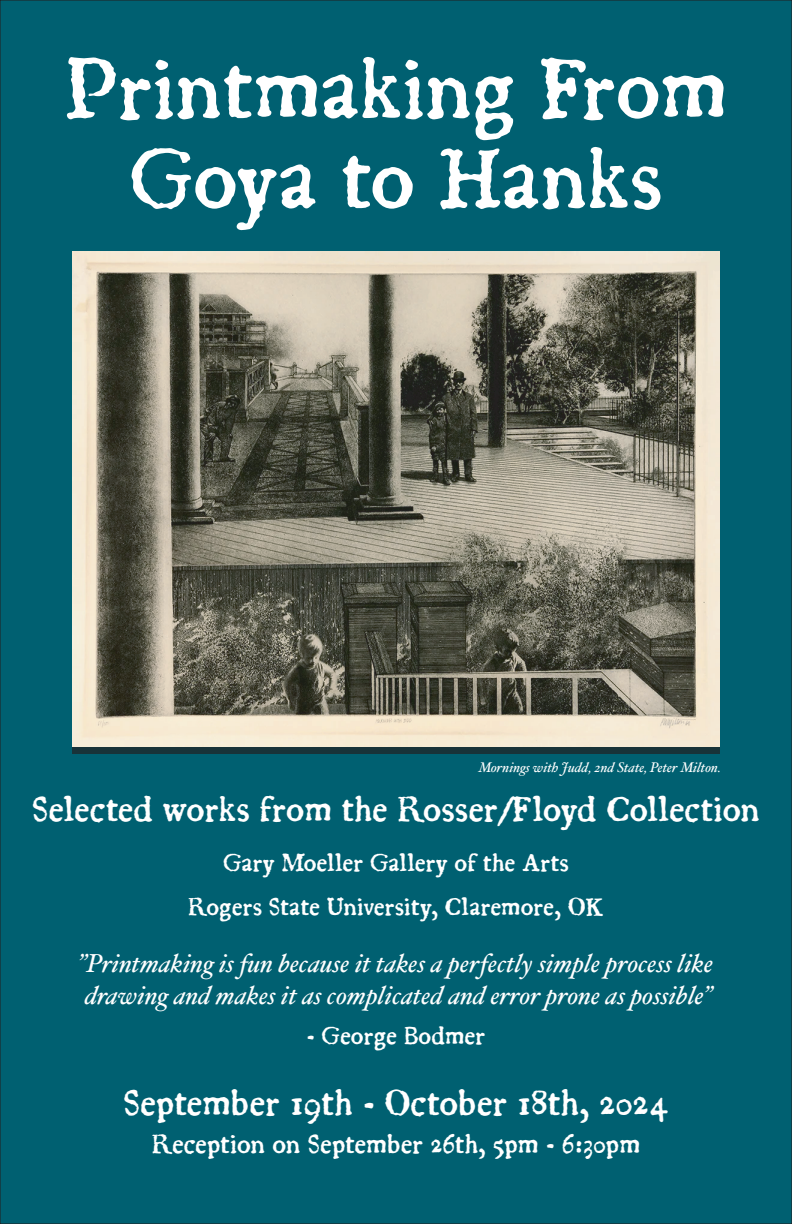
<style>
.page{position:relative;width:792px;height:1224px;background:#006071}
.page>*{position:absolute;margin:0;border:0;box-sizing:border-box;transform-origin:0 0}
.t1{font:90px/90px "P221722 Pro";color:#fff;text-align:center}
.t2{font:38px "P221722 Pro";color:#fff}
.t3{font:37px "P221722 Pro";color:#fff}
.t4{font:28px "P221722 Pro";color:#fff}
.t5{font:italic 26px/32px "Hoefler Text";color:#fff}
.t6{font:26px/44px "P221722 Pro";color:#fff;text-align:center}
.t7{font:italic 14px "Hoefler Text";color:#fff}
</style>
<div class="page">
<img style="left:73px;top:251px;width:647px;height:495px">
<h1 class="t1" style="left:65px;top:47px;width:664px">Printmaking From<br>Goya to Hanks</h1>
<p class="t7" style="left:478px;top:759px;width:244px">Mornings with Judd, 2nd State, Peter Milton.</p>
<h3 class="t3" style="left:32px;top:789px;width:729px">Selected works from the Rosser/Floyd Collection</h3>
<p class="t6" style="left:188px;top:842px;width:417px">Gary Moeller Gallery of the Arts<br>Rogers State University, Claremore, OK</p>
<p class="t5" style="left:79px;top:947px;width:636px">”Printmaking is fun because it takes a perfectly simple process like drawing and makes it as complicated and error prone as possible”</p>
<p class="t6" style="left:307px;top:1015px;width:180px">- George Bodmer</p>
<h2 class="t2" style="left:123px;top:1082px;width:547px">September 19th - October 18th, 2024</h2>
<p class="t4" style="left:152px;top:1129px;width:490px">Reception on September 26th, 5pm - 6:30pm</p>
</div>
